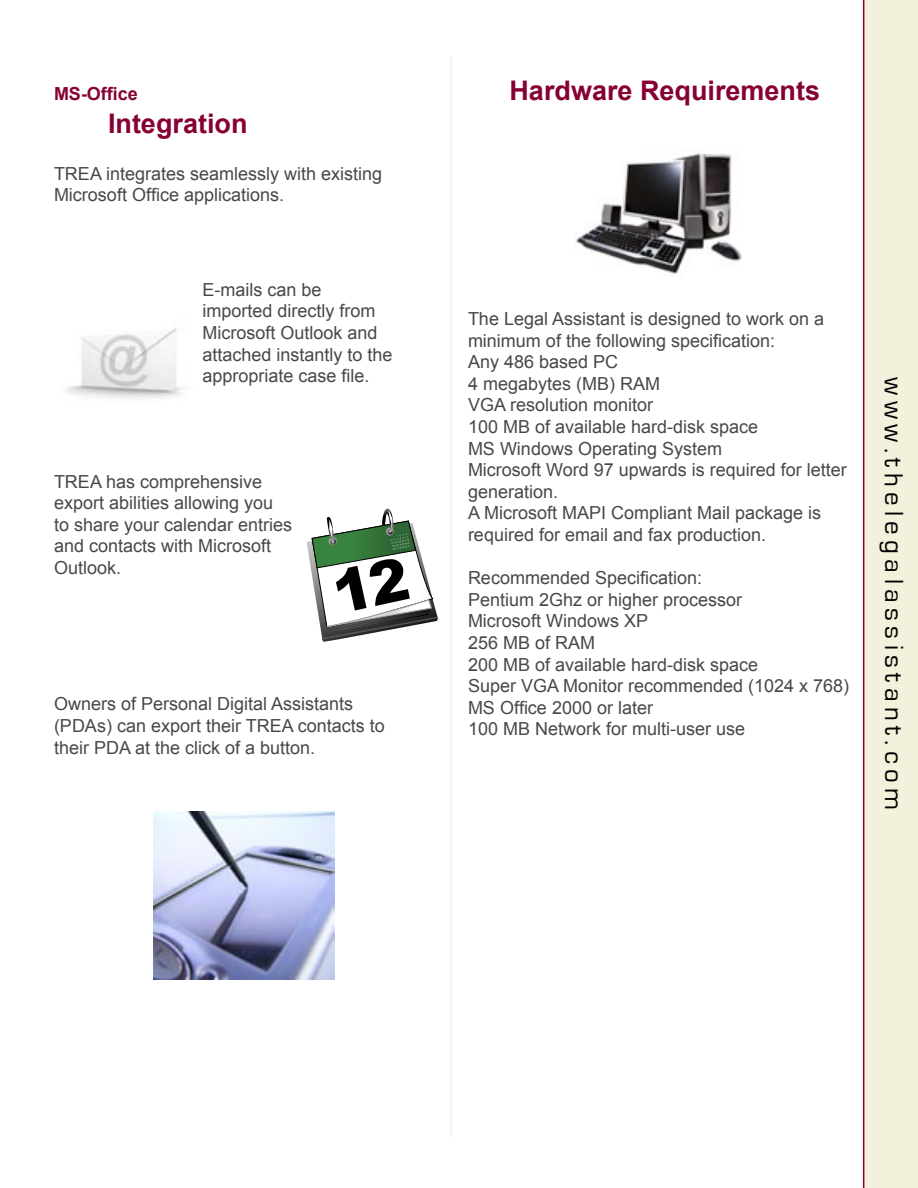
<style>
.page{position:relative;width:918px;height:1188px;background:#fff}
.page>*{position:absolute;margin:0;border:0;box-sizing:border-box;transform-origin:0 0}
.t1{font:700 27px "Arial";color:#860034}
.t2{font:27px "Eurostile";letter-spacing:.2em;color:#000}
.Paragraph_Style_1{font:18px/21.6px "Arial";color:#484848}
.t3{font:700 18px "Arial";color:#860034}
</style>
<div class="page">
<div style="left:864px;top:1px;width:53px;height:1186px;background:#f3f1dc"></div>
<div style="left:863px;top:0;width:55px;height:1188px;border:2px solid #f3f1dc"></div>
<hr style="left:863px;top:0;width:1px;height:1188px;background:#860034">
<img style="left:575px;top:153px;width:167px;height:121px">
<img style="left:66px;top:328px;width:118px;height:71px">
<img style="left:153px;top:811px;width:181px;height:169px">
<svg style="left:307px;top:509px;width:131px;height:133px"></svg>
<hr style="left:450px;top:57px;width:2px;height:1080px;background:#f3f1dc">
<p class="t3" style="left:54px;top:82px;width:86px">MS-Office</p>
<p class="t1" style="left:108px;top:106px;width:141px">Integration</p>
<p class="Paragraph_Style_1" style="left:54px;top:163px;width:330px">TREA integrates seamlessly with existing<br>Microsoft Office applications.</p>
<p class="Paragraph_Style_1" style="left:202px;top:279px;width:192px">E-mails can be imported directly from<br>Microsoft Outlook and attached instantly to the appropriate case file.</p>
<p class="Paragraph_Style_1" style="left:54px;top:471px;width:240px">TREA has comprehensive export abilities allowing you to share your calendar entries and contacts with Microsoft<br>Outlook.</p>
<p class="Paragraph_Style_1" style="left:54px;top:693px;width:332px">Owners of Personal Digital Assistants (PDAs) can export their TREA contacts to their PDA at the click of a button.</p>
<p class="t1" style="left:509px;top:72px;width:312px">Hardware Requirements</p>
<p class="Paragraph_Style_1" style="left:468px;top:308px;width:358px">The Legal Assistant is designed to work on a minimum of the following specification:</p>
<p class="Paragraph_Style_1" style="left:468px;top:351px;width:152px">Any 486 based PC</p>
<p class="Paragraph_Style_1" style="left:468px;top:373px;width:194px">4 megabytes (MB) RAM</p>
<p class="Paragraph_Style_1" style="left:468px;top:394px;width:187px">VGA resolution monitor</p>
<p class="Paragraph_Style_1" style="left:468px;top:416px;width:292px">100 MB of available hard-disk space</p>
<p class="Paragraph_Style_1" style="left:468px;top:438px;width:256px">MS Windows Operating System</p>
<p class="Paragraph_Style_1" style="left:468px;top:459px;width:380px">Microsoft Word 97 upwards is required for letter generation.</p>
<p class="Paragraph_Style_1" style="left:468px;top:502px;width:355px">A Microsoft MAPI Compliant Mail package is required for email and fax production.</p>
<p class="Paragraph_Style_1" style="left:468px;top:567px;width:236px">Recommended Specification:</p>
<p class="Paragraph_Style_1" style="left:468px;top:589px;width:276px">Pentium 2Ghz or higher processor</p>
<p class="Paragraph_Style_1" style="left:468px;top:610px;width:182px">Microsoft Windows XP</p>
<p class="Paragraph_Style_1" style="left:468px;top:632px;width:129px">256 MB of RAM</p>
<p class="Paragraph_Style_1" style="left:468px;top:654px;width:292px">200 MB of available hard-disk space</p>
<p class="Paragraph_Style_1" style="left:468px;top:675px;width:383px">Super VGA Monitor recommended (1024 x 768)</p>
<p class="Paragraph_Style_1" style="left:468px;top:697px;width:187px">MS Office 2000 or later</p>
<p class="Paragraph_Style_1" style="left:468px;top:718px;width:279px">100 MB Network for multi-user use</p>
<h1 class="t2" style="left:908px;top:377px;width:435px;rotate:90deg">www.thelegalassistant.com</h1>
</div>
